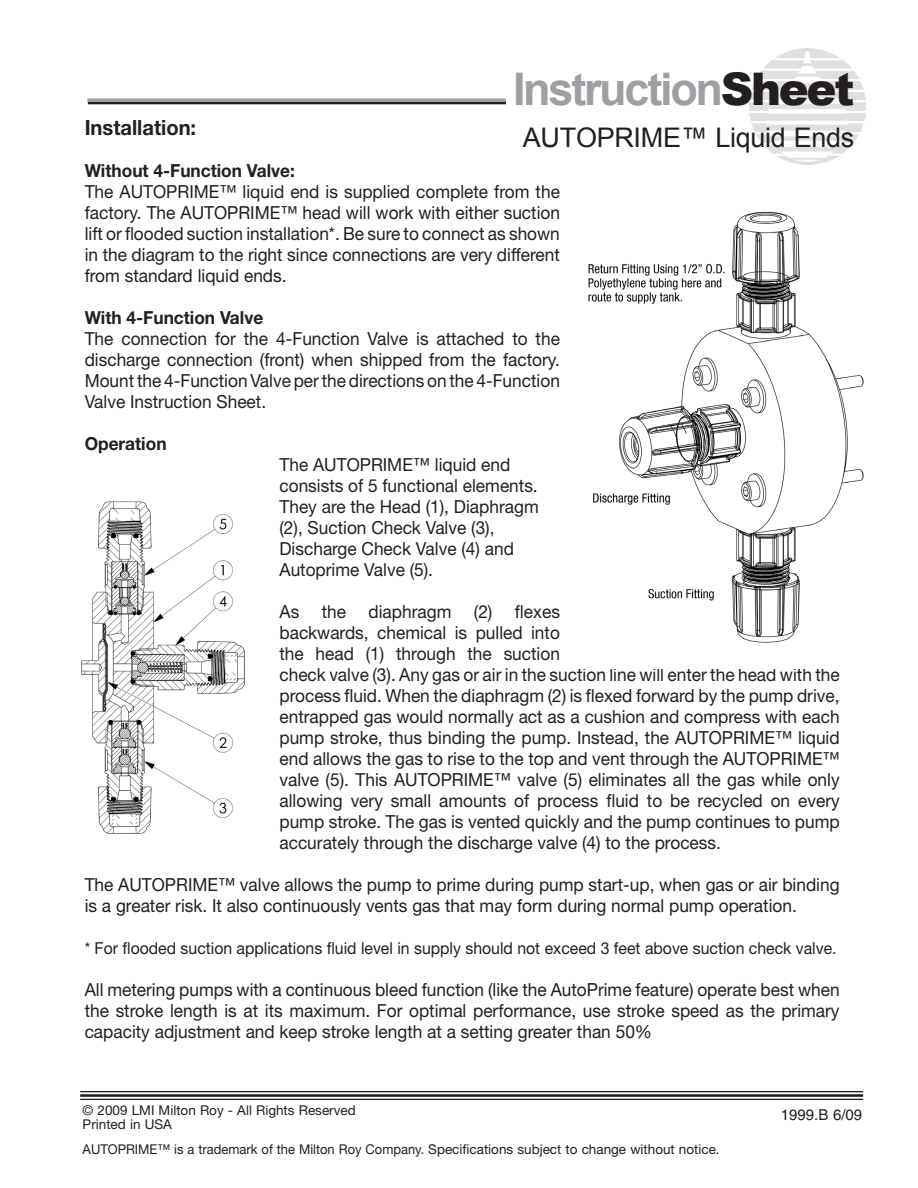
<style>
.page{position:relative;width:918px;height:1188px;background:#fff}
.page>*{position:absolute;margin:0;border:0;box-sizing:border-box;transform-origin:0 0}
.t1{font:700 45px "Arial";letter-spacing:-.05em;color:#9d9fa2}
.t2{font:27px "Arial";letter-spacing:-.01em;color:#231f20}
.t3{font:700 21px "Helvetica Neue";color:#231f20;scale:.96 1}
.t4{font:18px/21px "Helvetica Neue";color:#231f20;text-align:justify;scale:.96 1}
.t5{font:700 18px "Helvetica Neue";color:#231f20;scale:.96 1}
.t6{font:16.5px "Helvetica Neue";color:#231f20;scale:.96 1}
.t7{font:15px "Helvetica";color:#231f20}
.t8{font:13.5px "Helvetica Neue";color:#231f20;scale:.96 1}
.t9{font:13.5px "Helvetica Neue";color:#231f20}
.s1{font-weight:900;color:#231f20}
</style>
<div class="page">
<hr style="left:80px;top:1091px;width:783px;height:1px;background:#231f20">
<hr style="left:80px;top:1094px;width:783px;height:3px;background:#231f20">
<hr style="left:80px;top:1099px;width:783px;height:1px;background:#231f20">
<img style="left:749px;top:48px;width:117px;height:117px">
<div style="left:88px;top:101px;width:418px;height:3px;border:2px solid #231f20"></div>
<svg style="left:87px;top:98px;width:419px;height:4px;background:#a7a9ac"></svg>
<img style="left:588px;top:211px;width:276px;height:432px">
<img style="left:81px;top:501px;width:164px;height:333px">
<p class="t1" style="left:513px;top:64px;width:343px">Instruction<span class="s1">Sheet</span></p>
<p class="t2" style="left:523px;top:122px;width:333px">AUTOPRIME™ Liquid Ends</p>
<p class="t3" style="left:85px;top:115px;width:118px">Installation:</p>
<p class="t5" style="left:85px;top:160px;width:221px">Without 4-Function Valve:</p>
<p class="t4" style="left:85px;top:181px;width:497px">The AUTOPRIME™ liquid end is supplied complete from the factory. The AUTOPRIME™ head will work with either suction lift or flooded suction installation*. Be sure to connect as shown in the diagram to the right since connections are very different from standard liquid ends.</p>
<p class="t5" style="left:85px;top:307px;width:188px">With 4-Function Valve</p>
<p class="t4" style="left:85px;top:328px;width:497px">The connection for the 4-Function Valve is attached to the discharge connection (front) when shipped from the factory.<br>Mount the 4-Function Valve per the directions on the 4-Function Valve Instruction Sheet.</p>
<p class="t5" style="left:85px;top:433px;width:87px">Operation</p>
<p class="t4" style="left:279px;top:454px;width:272px;text-align:left">The AUTOPRIME™ liquid end consists of 5 functional elements.<br>They are the Head (1), Diaphragm (2), Suction Check Valve (3),<br>Discharge Check Valve (4) and<br>Autoprime Valve (5).</p>
<p class="t4" style="left:279px;top:601px;width:585px;text-align:left">As the diaphragm (2) flexes<br>backwards, chemical is pulled into<br>the head (1) through the suction<br>check valve (3). Any gas or air in the suction line will enter the head with the process fluid. When the diaphragm (2) is flexed forward by the pump drive, entrapped gas would normally act as a cushion and compress with each pump stroke, thus binding the pump. Instead, the AUTOPRIME™ liquid end allows the gas to rise to the top and vent through the AUTOPRIME™ valve (5). This AUTOPRIME™ valve (5) eliminates all the gas while only allowing very small amounts of process fluid to be recycled on every pump stroke. The gas is vented quickly and the pump continues to pump accurately through the discharge valve (4) to the process.</p>
<p class="t4" style="left:85px;top:874px;width:788px">The AUTOPRIME™ valve allows the pump to prime during pump start-up, when gas or air binding is a greater risk. It also continuously vents gas that may form during normal pump operation.</p>
<p class="t6" style="left:85px;top:939px;width:785px">* For flooded suction applications fluid level in supply should not exceed 3 feet above suction check valve.</p>
<p class="t4" style="left:85px;top:979px;width:788px">All metering pumps with a continuous bleed function (like the AutoPrime feature) operate best when the stroke length is at its maximum. For optimal performance, use stroke speed as the primary capacity adjustment and keep stroke length at a setting greater than 50%</p>
<p class="t9" style="left:83px;top:1103px;width:275px">© 2009 LMI Milton Roy - All Rights Reserved</p>
<p class="t7" style="left:781px;top:1106px;width:83px">1999.B 6/09</p>
<p class="t9" style="left:83px;top:1116px;width:91px">Printed in USA</p>
<p class="t8" style="left:83px;top:1142px;width:665px">AUTOPRIME™ is a trademark of the Milton Roy Company. Specifications subject to change without notice.</p>
</div>
